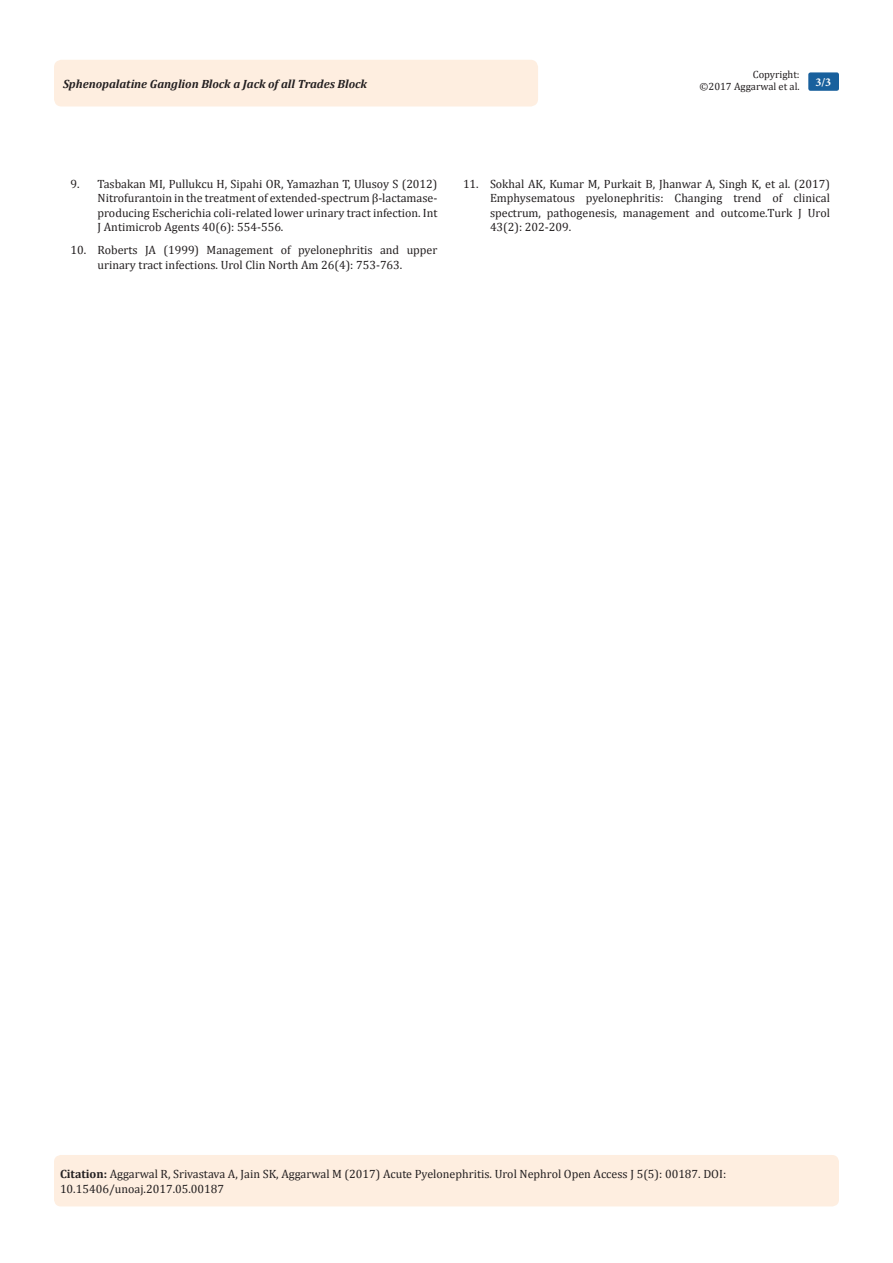
<style>
.page{position:relative;width:893px;height:1263px;background:#fff}
.page>*{position:absolute;margin:0;border:0;box-sizing:border-box;transform-origin:0 0}
.Citation{font:12px/14.4px "Cambria";color:#231f20;text-align:justify}
.t1{font:italic 700 12px "Cambria";color:#231f20}
.t2{font:700 12px "Minion Pro";color:#fff}
.t3{font:10.5px/12.6px "Cambria";color:#231f20;text-align:right}
.s1{font-weight:700}
</style>
<div class="page">
<div style="left:54px;top:1155px;width:785px;height:51px;background:#feeee0;border-radius:7px"></div>
<div style="left:54px;top:60px;width:484px;height:46px;background:#feeee0;border-radius:8px"></div>
<div style="left:808px;top:72px;width:31px;height:19px;background:#18609d;border-radius:2px"></div>
<p class="t3" style="left:700px;top:68px;width:102px">Copyright:<br>©2017 Aggarwal et al.</p>
<p class="t1" style="left:63px;top:75px;width:305px">Sphenopalatine Ganglion Block a Jack of all Trades Block</p>
<p class="t2" style="left:815px;top:74px;width:17px">3/3</p>
<p class="Citation" style="left:98px;top:176px;width:341px;text-indent:-27px">9. Tasbakan MI, Pullukcu H, Sipahi OR, Yamazhan T, Ulusoy S (2012)<br>Nitrofurantoin in the treatment of extended-spectrum β-lactamase&shy;producing Escherichia coli-related lower urinary tract infection. Int J Antimicrob Agents 40(6): 554-556.</p>
<p class="Citation" style="left:98px;top:243px;width:341px;text-indent:-27px">10. Roberts JA (1999) Management of pyelonephritis and upper urinary tract infections. Urol Clin North Am 26(4): 753-763.</p>
<p class="Citation" style="left:490px;top:176px;width:341px;text-indent:-27px">11. Sokhal AK, Kumar M, Purkait B, Jhanwar A, Singh K, et al. (2017)<br>Emphysematous pyelonephritis: Changing trend of clinical spectrum, pathogenesis, management and outcome.Turk J Urol 43(2): 202-209.</p>
<p class="Citation" style="left:60px;top:1167px;width:668px"><span class="s1">Citation:</span> Aggarwal R, Srivastava A, Jain SK, Aggarwal M (2017) Acute Pyelonephritis. Urol Nephrol Open Access J 5(5): 00187. DOI:</p>
<p class="Citation" style="left:60px;top:1181px;width:166px">10.15406/unoaj.2017.05.00187</p>
</div>
